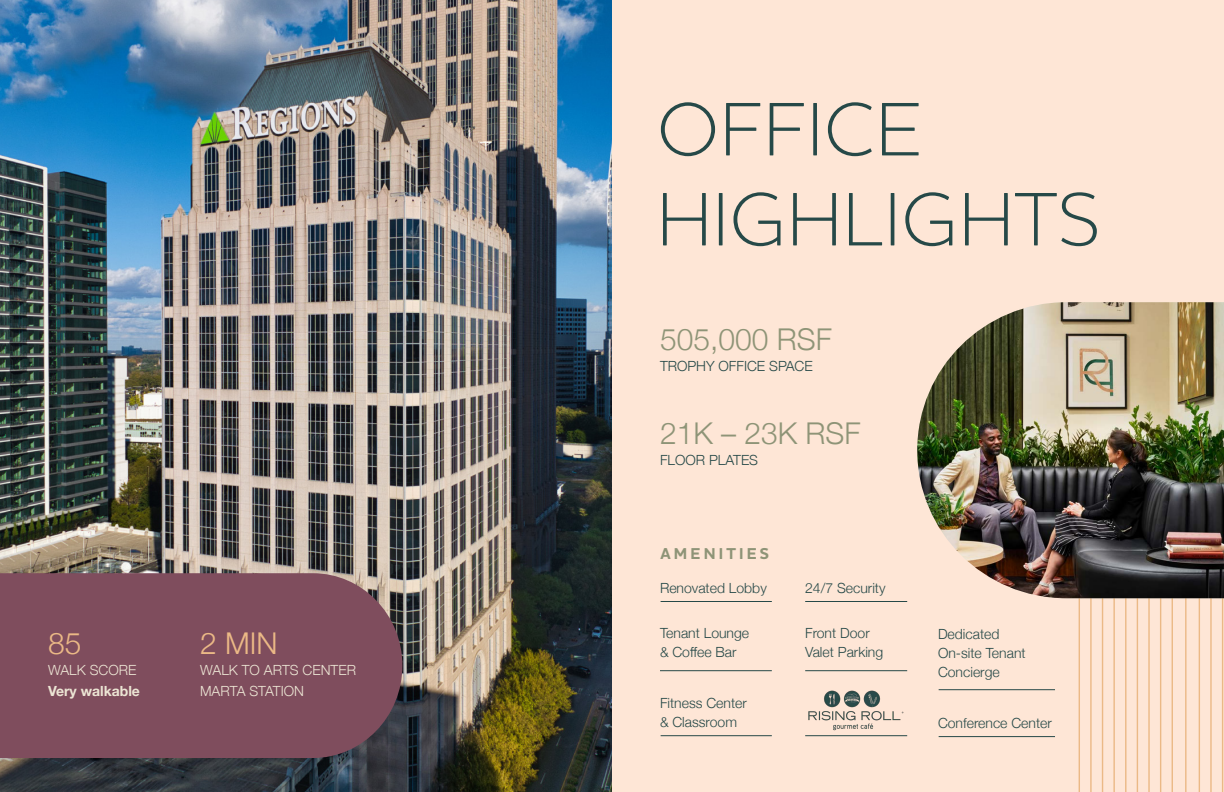
<style>
.page{position:relative;width:1224px;height:792px;background:#fff}
.page>*{position:absolute;margin:0;border:0;box-sizing:border-box;transform-origin:0 0}
.Statistic__bold{font:300 77px/90px "Houschka Pro";letter-spacing:.015em;color:#264948}
.t1{font:300 30px "Helvetica Neue";color:#8e9477}
.t2{font:300 30px "Helvetica Neue";color:#ebb986}
.t3{font:700 16px "Houschka Pro";letter-spacing:.2em;color:#8e9477}
.t4{font:300 14px/19px "Helvetica Neue";color:#264948}
.t5{font:300 14px/21px "Helvetica Neue";color:#ece5d4}
.t6{font:700 14px/21px "Helvetica Neue";color:#ece5d4}
.s1{font-weight:300}
</style>
<div class="page">
<img style="left:0;top:0;width:612px;height:792px">
<div style="left:612px;top:0;width:612px;height:792px;background:#fee6d6"></div>
<svg style="left:1078px;top:598px;width:146px;height:194px"></svg>
<img style="left:917px;top:302px;width:307px;height:296px">
<div style="left:0;top:573px;width:402px;height:185px;background:#7f4d5d"></div>
<img style="left:808px;top:690px;width:96px;height:41px">
<hr style="left:661px;top:601px;width:111px;height:1px;background:#264948">
<hr style="left:805px;top:601px;width:102px;height:1px;background:#264948">
<hr style="left:805px;top:670px;width:102px;height:1px;background:#264948">
<hr style="left:939px;top:736px;width:116px;height:1px;background:#264948">
<hr style="left:939px;top:689px;width:116px;height:1px;background:#264948">
<hr style="left:661px;top:735px;width:111px;height:1px;background:#264948">
<hr style="left:805px;top:735px;width:102px;height:1px;background:#264948">
<hr style="left:660px;top:670px;width:112px;height:1px;background:#264948">
<p class="t2" style="left:48px;top:619px;width:35px">85</p>
<p class="t6" style="left:48px;top:659px;width:94px"><span class="s1">WALK SCORE<br></span>Very walkable</p>
<p class="t2" style="left:200px;top:619px;width:79px">2 MIN</p>
<p class="t5" style="left:200px;top:658px;width:157px">WALK TO ARTS CENTER<br>MARTA STATION</p>
<p class="Statistic__bold" style="left:657px;top:82px;width:444px">OFFICE<br>HIGHLIGHTS</p>
<p class="t1" style="left:660px;top:315px;width:173px">505,000 RSF</p>
<p class="t4" style="left:660px;top:356px;width:154px">TROPHY OFFICE SPACE</p>
<p class="t1" style="left:660px;top:409px;width:202px">21K – 23K RSF</p>
<p class="t4" style="left:660px;top:449px;width:100px">FLOOR PLATES</p>
<p class="t3" style="left:660px;top:544px;width:110px">AMENITIES</p>
<p class="t4" style="left:660px;top:577px;width:108px">Renovated Lobby</p>
<p class="t4" style="left:660px;top:622px;width:91px">Tenant Lounge &amp; Coffee Bar</p>
<p class="t4" style="left:660px;top:692px;width:88px">Fitness Center &amp; Classroom</p>
<p class="t4" style="left:805px;top:577px;width:82px">24/7 Security</p>
<p class="t4" style="left:805px;top:622px;width:80px">Front Door<br>Valet Parking</p>
<p class="t4" style="left:938px;top:623px;width:89px">Dedicated<br>On-site Tenant<br>Concierge</p>
<p class="t4" style="left:938px;top:712px;width:115px">Conference Center</p>
</div>
